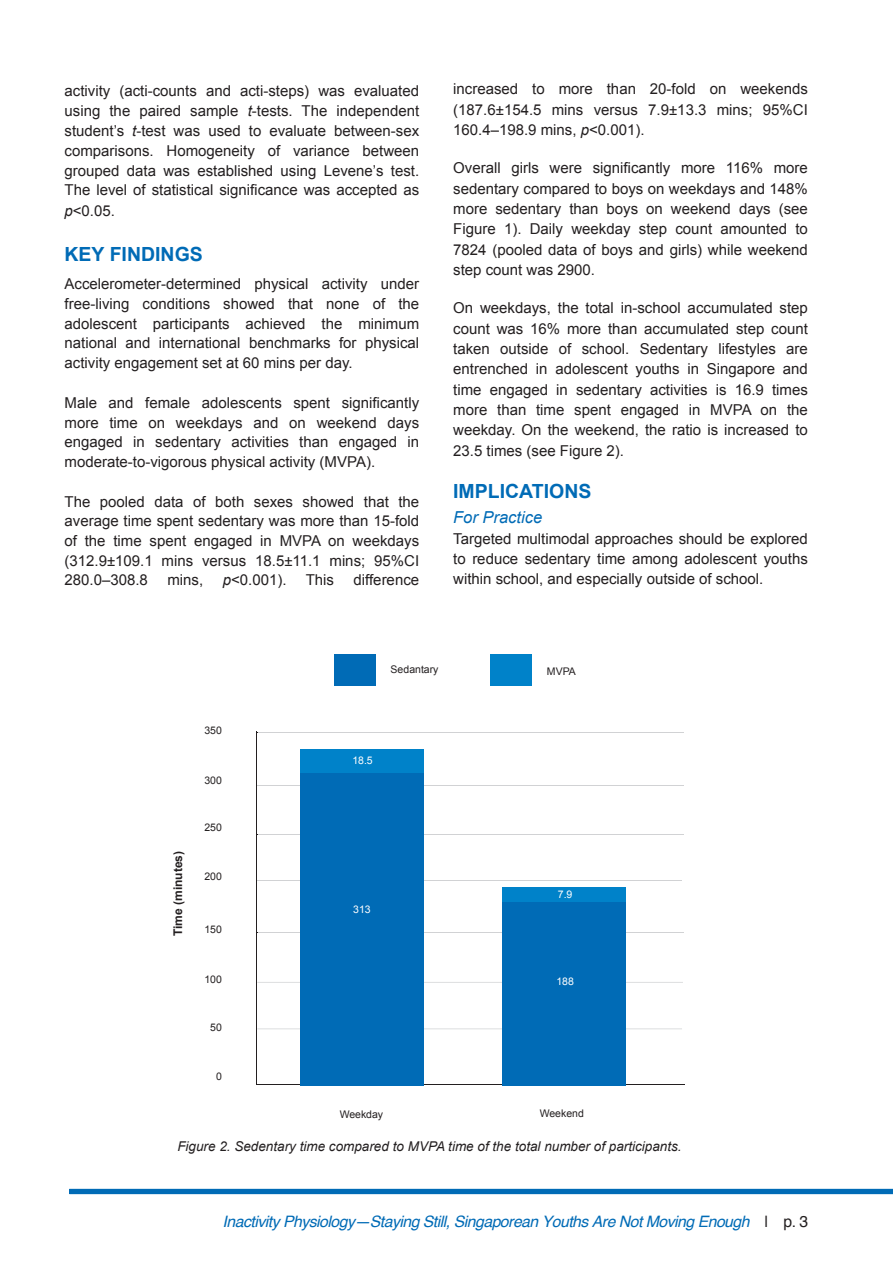
<style>
.page{position:relative;width:893px;height:1263px;background:#fff}
.page>*{position:absolute;margin:0;border:0;box-sizing:border-box;transform-origin:0 0}
.t1{font:700 19.5px "Arial";color:#006bb6}
.t2{font:italic 16.5px "Arial";color:#006bb6}
.t3{font:italic 15.75px "Helvetica";letter-spacing:-.03em;color:#006bb6}
.t4{font:15px/19.6px "Arial";color:#231f20;text-align:justify}
.t5{font:italic 13.5px "Arial";color:#231f20}
.t6{font:700 12px "Arial";color:#231f20}
.t7{font:10.5px "Arial";color:#231f20}
.t8{font:10.5px "Arial";color:#fff}
.s1{font-style:italic}
.s2{font-style:normal;color:#231f20}
</style>
<div class="page">
<div style="left:69px;top:1189px;width:824px;height:5px;background:#006bb6"></div>
<hr style="left:257px;top:731px;width:1px;height:354px;background:#231f20">
<hr style="left:256px;top:1084px;width:429px;height:1px;background:#231f20">
<hr style="left:257px;top:1028px;width:425px;height:1px;background:#d1d2d4">
<hr style="left:257px;top:982px;width:426px;height:1px;background:#d1d2d4">
<hr style="left:257px;top:932px;width:426px;height:1px;background:#d1d2d4">
<hr style="left:257px;top:880px;width:425px;height:1px;background:#d1d2d4">
<hr style="left:257px;top:834px;width:427px;height:1px;background:#d1d2d4">
<hr style="left:257px;top:785px;width:427px;height:1px;background:#d1d2d4">
<hr style="left:257px;top:732px;width:426px;height:1px;background:#d1d2d4">
<div style="left:300px;top:755px;width:124px;height:330px;background:#006bb6"></div>
<div style="left:300px;top:749px;width:124px;height:24px;background:#0082c9"></div>
<div style="left:503px;top:895px;width:123px;height:190px;background:#006bb6"></div>
<div style="left:503px;top:888px;width:123px;height:14px;background:#0082c9"></div>
<div style="left:334px;top:654px;width:42px;height:32px;background:#006bb6"></div>
<div style="left:490px;top:654px;width:42px;height:32px;background:#0082c9"></div>
<p class="t4" style="left:64px;top:81px;width:356px">activity (acti-counts and acti-steps) was evaluated using the paired sample <span class="s1">t</span>-tests. The independent student’s <span class="s1">t</span>-test was used to evaluate between-sex comparisons. Homogeneity of variance between grouped data was established using Levene’s test.<br>The level of statistical significance was accepted as <span class="s1">p</span>&lt;0.05.</p>
<h1 class="t1" style="left:64px;top:241px;width:140px">KeY FINDINGS</h1>
<p class="t4" style="left:64px;top:274px;width:356px">Accelerometer-determined physical activity under free-living conditions showed that none of the adolescent participants achieved the minimum national and international benchmarks for physical activity engagement set at 60 mins per day.</p>
<p class="t4" style="left:64px;top:393px;width:356px">Male and female adolescents spent significantly more time on weekdays and on weekend days engaged in sedentary activities than engaged in moderate-to-vigorous physical activity (MVPA).</p>
<p class="t4" style="left:64px;top:492px;width:356px">The pooled data of both sexes showed that the average time spent sedentary was more than 15-fold of the time spent engaged in MVPA on weekdays (312.9±109.1 mins versus 18.5±11.1 mins; 95%CI 280.0–308.8</p>
<p class="t4" style="left:167px;top:570px;width:37px">mins,</p>
<p class="t4" style="left:223px;top:570px;width:65px"><span class="s1">p</span>&lt;0.001).</p>
<p class="t4" style="left:306px;top:570px;width:30px">This</p>
<p class="t4" style="left:354px;top:570px;width:67px">difference</p>
<p class="t4" style="left:453px;top:79px;width:356px;line-height:20.2px">increased to more than 20-fold on weekends (187.6±154.5 mins versus 7.9±13.3 mins; 95%CI 160.4–198.9 mins, <span class="s1">p</span>&lt;0.001).</p>
<p class="t4" style="left:453px;top:158px;width:356px;line-height:20.4px">Overall girls were significantly more 116% more sedentary compared to boys on weekdays and 148% more sedentary than boys on weekend days (see Figure 1). Daily weekday step count amounted to 7824 (pooled data of boys and girls) while weekend step count was 2900.</p>
<p class="t4" style="left:453px;top:298px;width:356px;line-height:20.2px">On weekdays, the total in-school accumulated step count was 16% more than accumulated step count taken outside of school. Sedentary lifestyles are entrenched in adolescent youths in Singapore and time engaged in sedentary activities is 16.9 times more than time spent engaged in MVPA on the weekday. On the weekend, the ratio is increased to 23.5 times (see Figure 2).</p>
<h1 class="t1" style="left:453px;top:479px;width:140px">IMPLICAtIoNS</h1>
<p class="t2" style="left:453px;top:507px;width:90px">For Practice</p>
<p class="t4" style="left:453px;top:528px;width:356px;line-height:20.4px">Targeted multimodal approaches should be explored to reduce sedentary time among adolescent youths within school, and especially outside of school.</p>
<p class="t6" style="left:170px;top:936px;width:87px;rotate:-90deg">time (minutes)</p>
<p class="t7" style="left:204px;top:724px;width:19px">350</p>
<p class="t7" style="left:204px;top:773px;width:19px">300</p>
<p class="t7" style="left:204px;top:820px;width:19px">250</p>
<p class="t7" style="left:204px;top:870px;width:19px">200</p>
<p class="t7" style="left:204px;top:922px;width:19px">150</p>
<p class="t7" style="left:204px;top:973px;width:19px">100</p>
<p class="t7" style="left:210px;top:1020px;width:13px">50</p>
<p class="t7" style="left:216px;top:1070px;width:7px">0</p>
<p class="t7" style="left:391px;top:663px;width:49px">Sedantary</p>
<p class="t7" style="left:547px;top:664px;width:30px">MVPA</p>
<p class="t8" style="left:352px;top:754px;width:22px">18.5</p>
<p class="t8" style="left:353px;top:902px;width:19px">313</p>
<p class="t8" style="left:558px;top:888px;width:16px">7.9</p>
<p class="t8" style="left:556px;top:975px;width:19px">188</p>
<p class="t7" style="left:340px;top:1108px;width:45px">Weekday</p>
<p class="t7" style="left:540px;top:1107px;width:46px">Weekend</p>
<p class="t5" style="left:177px;top:1137px;width:506px">Figure 2. Sedentary time compared to MVPA time of the total number of participants.</p>
<p class="t3" style="left:223px;top:1209px;width:587px">Inactivity Physiology—Staying Still, Singaporean Youths Are Not Moving Enough <span class="s2">| p. 3</span></p>
</div>
